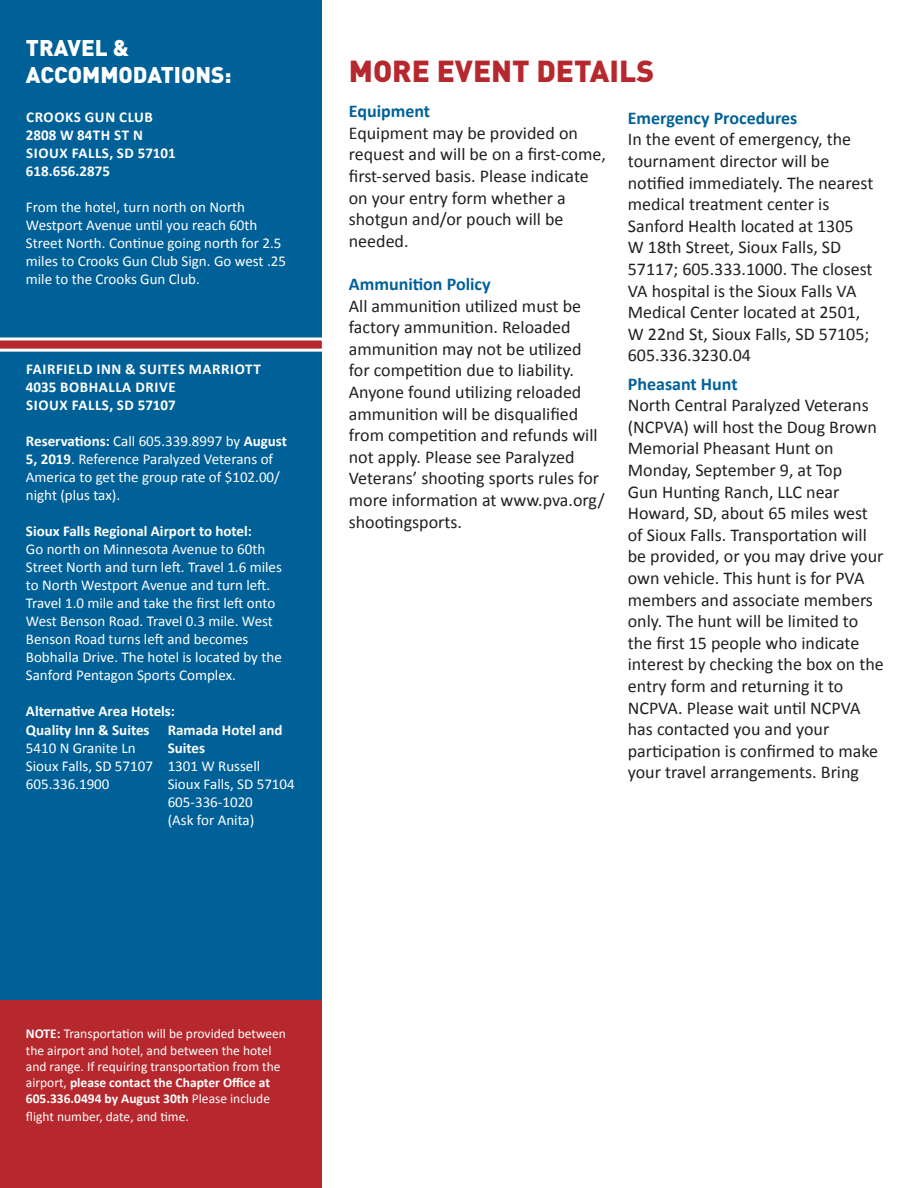
<style>
.page{position:relative;width:918px;height:1188px;background:#fff}
.page>*{position:absolute;margin:0;border:0;box-sizing:border-box;transform-origin:0 0}
.t1{font:900 30px "DIN";color:#b6282d}
.t2{font:900 22.5px/27px "DIN";color:#fff}
.t3{font:18px/21.6px "Calibri";color:#231f20}
.t4{font:700 18px "Calibri";color:#006198}
.t5{font:15px "Calibri";color:#fff}
.t6{font:700 15px "Calibri";color:#fff}
.t7{font:700 15px "Calibri";letter-spacing:.04em;color:#fff}
.t8{font:13.5px/16.2px "Calibri";color:#fff}
.s1{font-weight:400}
.s2{font-weight:700}
</style>
<div class="page">
<div style="left:0;top:0;width:322px;height:1188px;background:#006198"></div>
<div style="left:0;top:1000px;width:322px;height:188px;background:#b6282d"></div>
<svg style="left:0;top:337px;width:322px;height:15px;background:#c88187"></svg>
<p class="t2" style="left:26px;top:33px;width:207px">TRAVEL &amp;<br>ACCOMMODATIONS:</p>
<p class="t7" style="left:26px;top:108px;width:128px">CROOKS GUN CLUB</p>
<p class="t6" style="left:26px;top:126px;width:119px">2808 W 84TH ST N</p>
<p class="t7" style="left:26px;top:144px;width:151px">SIOUX FALLS, SD 57101</p>
<p class="t6" style="left:26px;top:162px;width:86px">618.656.2875</p>
<p class="t5" style="left:26px;top:198px;width:221px">From the hotel, turn north on North</p>
<p class="t5" style="left:26px;top:216px;width:233px">Westport Avenue until you reach 60th</p>
<p class="t5" style="left:26px;top:234px;width:257px">Street North. Continue going north for 2.5</p>
<p class="t5" style="left:26px;top:252px;width:262px">miles to Crooks Gun Club Sign. Go west .25</p>
<p class="t5" style="left:26px;top:270px;width:175px">mile to the Crooks Gun Club.</p>
<p class="t7" style="left:26px;top:360px;width:236px">FAIRFIELD INN &amp; SUITES MARRIOTT</p>
<p class="t7" style="left:26px;top:378px;width:151px">4035 BOBHALLA DRIVE</p>
<p class="t7" style="left:26px;top:396px;width:151px">SIOUX FALLS, SD 57107</p>
<p class="t6" style="left:26px;top:432px;width:263px">Reservations: <span class="s1">Call 605.339.8997 by</span> August</p>
<p class="t5" style="left:26px;top:450px;width:249px"><span class="s2">5, 2019</span>. Reference Paralyzed Veterans of</p>
<p class="t5" style="left:26px;top:468px;width:256px">America to get the group rate of $102.00/</p>
<p class="t5" style="left:26px;top:486px;width:96px">night (plus tax).</p>
<p class="t6" style="left:26px;top:522px;width:228px">Sioux Falls Regional Airport to hotel:</p>
<p class="t5" style="left:26px;top:540px;width:241px">Go north on Minnesota Avenue to 60th</p>
<p class="t5" style="left:26px;top:558px;width:257px">Street North and turn left. Travel 1.6 miles</p>
<p class="t5" style="left:26px;top:576px;width:246px">to North Westport Avenue and turn left.</p>
<p class="t5" style="left:26px;top:594px;width:251px">Travel 1.0 mile and take the first left onto</p>
<p class="t5" style="left:26px;top:612px;width:248px">West Benson Road. Travel 0.3 mile. West</p>
<p class="t5" style="left:26px;top:630px;width:224px">Benson Road turns left and becomes</p>
<p class="t5" style="left:26px;top:648px;width:257px">Bobhalla Drive. The hotel is located by the</p>
<p class="t5" style="left:26px;top:666px;width:212px">Sanford Pentagon Sports Complex.</p>
<p class="t6" style="left:26px;top:702px;width:151px">Alternative Area Hotels:</p>
<p class="t6" style="left:26px;top:720px;width:125px">Quality Inn &amp; Suites</p>
<p class="t5" style="left:26px;top:739px;width:111px">5410 N Granite Ln</p>
<p class="t5" style="left:26px;top:757px;width:129px">Sioux Falls, SD 57107</p>
<p class="t5" style="left:26px;top:775px;width:85px">605.336.1900</p>
<p class="t6" style="left:168px;top:720px;width:116px">Ramada Hotel and</p>
<p class="t6" style="left:168px;top:738px;width:39px">Suites</p>
<p class="t5" style="left:168px;top:757px;width:94px">1301 W Russell</p>
<p class="t5" style="left:168px;top:775px;width:129px">Sioux Falls, SD 57104</p>
<p class="t5" style="left:168px;top:793px;width:87px">605-336-1020</p>
<p class="t5" style="left:168px;top:811px;width:88px">(Ask for Anita)</p>
<p class="t1" style="left:349px;top:51px;width:307px">MORE EVENT DETAILS</p>
<p class="t4" style="left:349px;top:100px;width:83px">Equipment</p>
<p class="t3" style="left:349px;top:122px;width:231px">Equipment may be provided on</p>
<p class="t3" style="left:349px;top:144px;width:259px">request and will be on a first-come,</p>
<p class="t3" style="left:349px;top:165px;width:242px">first-served basis. Please indicate</p>
<p class="t3" style="left:349px;top:187px;width:219px">on your entry form whether a</p>
<p class="t3" style="left:349px;top:208px;width:216px">shotgun and/or pouch will be</p>
<p class="t3" style="left:349px;top:230px;width:61px">needed.</p>
<p class="t4" style="left:349px;top:273px;width:143px">Ammunition Policy</p>
<p class="t3" style="left:349px;top:295px;width:234px">All ammunition utilized must be</p>
<p class="t3" style="left:349px;top:316px;width:223px">factory ammunition. Reloaded</p>
<p class="t3" style="left:349px;top:338px;width:234px">ammunition may not be utilized</p>
<p class="t3" style="left:349px;top:360px;width:227px">for competition due to liability.</p>
<p class="t3" style="left:349px;top:381px;width:234px">Anyone found utilizing reloaded</p>
<p class="t3" style="left:349px;top:403px;width:231px">ammunition will be disqualified</p>
<p class="t3" style="left:349px;top:424px;width:250px">from competition and refunds will</p>
<p class="t3" style="left:349px;top:446px;width:227px">not apply. Please see Paralyzed</p>
<p class="t3" style="left:349px;top:468px;width:252px">Veterans’ shooting sports rules for</p>
<p class="t3" style="left:349px;top:489px;width:257px">more information at www.pva.org/</p>
<p class="t3" style="left:349px;top:511px;width:115px">shootingsports.</p>
<p class="t4" style="left:628px;top:106px;width:171px">Emergency Procedures</p>
<p class="t3" style="left:628px;top:129px;width:225px">In the event of emergency, the</p>
<p class="t3" style="left:628px;top:150px;width:203px">tournament director will be</p>
<p class="t3" style="left:628px;top:172px;width:247px">notified immediately. The nearest</p>
<p class="t3" style="left:628px;top:193px;width:203px">medical treatment center is</p>
<p class="t3" style="left:628px;top:215px;width:227px">Sanford Health located at 1305</p>
<p class="t3" style="left:628px;top:237px;width:215px">W 18th Street, Sioux Falls, SD</p>
<p class="t3" style="left:628px;top:258px;width:246px">57117; 605.333.1000. The closest</p>
<p class="t3" style="left:628px;top:280px;width:230px">VA hospital is the Sioux Falls VA</p>
<p class="t3" style="left:628px;top:301px;width:234px">Medical Center located at 2501,</p>
<p class="t3" style="left:628px;top:323px;width:243px">W 22nd St, Sioux Falls, SD 57105;</p>
<p class="t3" style="left:628px;top:345px;width:125px">605.336.3230.04</p>
<p class="t4" style="left:628px;top:372px;width:111px">Pheasant Hunt</p>
<p class="t3" style="left:628px;top:394px;width:242px">North Central Paralyzed Veterans</p>
<p class="t3" style="left:628px;top:416px;width:251px">(NCPVA) will host the Doug Brown</p>
<p class="t3" style="left:628px;top:438px;width:258px">Memorial Pheasant Hunt on<br>Monday, September 9, at Top<br>Gun Hunting Ranch, LLC near<br>Howard, SD, about 65 miles west of Sioux Falls. Transportation will be provided, or you may drive your own vehicle. This hunt is for PVA members and associate members only. The hunt will be limited to the first 15 people who indicate interest by checking the box on the entry form and returning it to</p>
<p class="t3" style="left:628px;top:697px;width:252px">NCPVA. Please wait until NCPVA has contacted you and your participation is confirmed to make your travel arrangements. Bring</p>
<p class="t8" style="left:26px;top:1026px;width:262px"><span class="s2">NOTE:</span> Transportation will be provided between the airport and hotel, and between the hotel and range. If requiring transportation from the airport, <span class="s2">please contact the Chapter Office at 605.336.0494 by August 30th</span> Please include</p>
<p class="t8" style="left:26px;top:1109px;width:164px">flight number, date, and time.</p>
</div>
